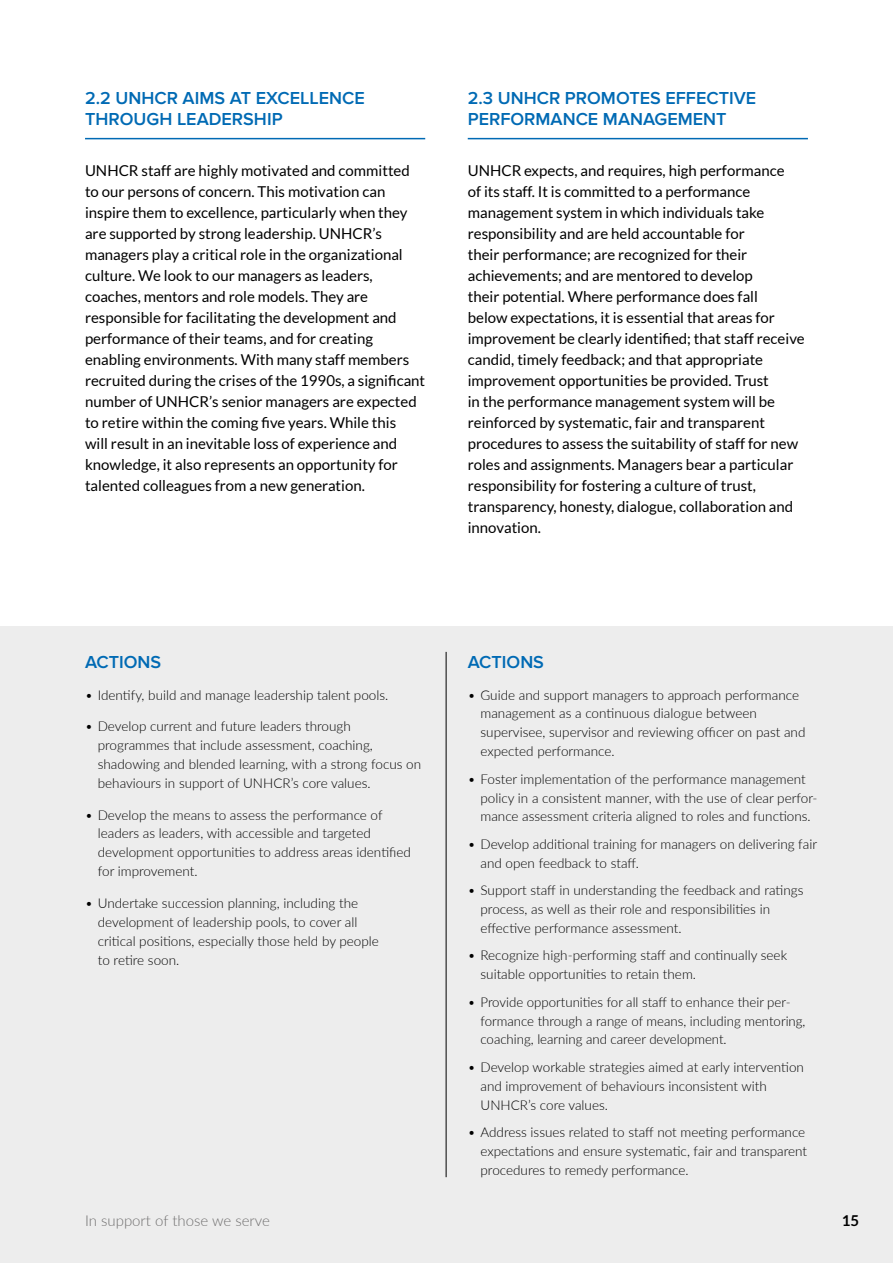
<style>
.page{position:relative;width:893px;height:1263px;background:#fff}
.page>*{position:absolute;margin:0;border:0;box-sizing:border-box;transform-origin:0 0}
.t1{font:600 18px/21.6px "Proxima Nova";color:#006ab4}
.t2{font:15px/21px "Lato";color:#000}
.t3{font:300 15px "Lato";color:#706f6f}
.t4{font:700 15px "Lato";color:#000}
.t5{font:300 13.5px/18.9px "Lato";color:#000}
</style>
<div class="page">
<div style="left:0;top:626px;width:893px;height:637px;background:#ededed"></div>
<hr style="left:85px;top:138px;width:340px;height:1px;background:#006ab4">
<hr style="left:468px;top:138px;width:340px;height:1px;background:#006ab4">
<hr style="left:446px;top:652px;width:1px;height:525px;background:#000">
<h1 class="t1" style="left:85px;top:87px;width:281px">2.2 UNHCR AIMS AT EXCELLENCE<br>THROUGH LEADERSHIP</h1>
<p class="t2" style="left:85px;top:160px;width:342px">UNHCR staff are highly motivated and committed to our persons of concern. This motivation can inspire them to excellence, particularly when they are supported by strong leadership. UNHCR’s managers play a critical role in the organizational culture. We look to our managers as leaders, coaches, mentors and role models. They are responsible for facilitating the development and performance of their teams, and for creating enabling environments. With many staff members recruited during the crises of the 1990s, a significant number of UNHCR’s senior managers are expected to retire within the coming five years. While this<br>will result in an inevitable loss of experience and knowledge, it also represents an opportunity for talented colleagues from a new generation.</p>
<h1 class="t1" style="left:468px;top:87px;width:290px">2.3 UNHCR PROMOTES EFFECTIVE<br>PERFORMANCE MANAGEMENT</h1>
<p class="t2" style="left:468px;top:160px;width:338px">UNHCR expects, and requires, high performance<br>of its staff. It is committed to a performance management system in which individuals take responsibility and are held accountable for<br>their performance; are recognized for their achievements; and are mentored to develop<br>their potential. Where performance does fall<br>below expectations, it is essential that areas for improvement be clearly identified; that staff receive candid, timely feedback; and that appropriate improvement opportunities be provided. Trust<br>in the performance management system will be reinforced by systematic, fair and transparent procedures to assess the suitability of staff for new roles and assignments. Managers bear a particular responsibility for fostering a culture of trust, transparency, honesty, dialogue, collaboration and innovation.</p>
<h1 class="t1" style="left:85px;top:651px;width:78px">ACTIONS</h1>
<p class="t5" style="left:85px;top:685px;width:305px">• Identify, build and manage leadership talent pools.</p>
<p class="t5" style="left:98px;top:716px;width:325px;text-indent:-13px">• Develop current and future leaders through programmes that include assessment, coaching, shadowing and blended learning, with a strong focus on behaviours in support of UNHCR’s core values.</p>
<p class="t5" style="left:98px;top:805px;width:315px;text-indent:-13px">• Develop the means to assess the performance of leaders as leaders, with accessible and targeted development opportunities to address areas identified for improvement.</p>
<p class="t5" style="left:98px;top:893px;width:283px;text-indent:-13px">• Undertake succession planning, including the development of leadership pools, to cover all critical positions, especially those held by people to retire soon.</p>
<h1 class="t1" style="left:468px;top:651px;width:78px">ACTIONS</h1>
<p class="t5" style="left:480px;top:685px;width:326px;text-indent:-13px">• Guide and support managers to approach performance management as a continuous dialogue between supervisee, supervisor and reviewing officer on past and expected performance.</p>
<p class="t5" style="left:480px;top:769px;width:339px;text-indent:-13px">• Foster implementation of the performance management policy in a consistent manner, with the use of clear perfor&shy;mance assessment criteria aligned to roles and functions.</p>
<p class="t5" style="left:480px;top:834px;width:338px;text-indent:-13px">• Develop additional training for managers on delivering fair and open feedback to staff.</p>
<p class="t5" style="left:480px;top:880px;width:324px;text-indent:-13px">• Support staff in understanding the feedback and ratings process, as well as their role and responsibilities in effective performance assessment.</p>
<p class="t5" style="left:480px;top:945px;width:308px;text-indent:-13px">• Recognize high-performing staff and continually seek suitable opportunities to retain them.</p>
<p class="t5" style="left:480px;top:992px;width:327px;text-indent:-13px">• Provide opportunities for all staff to enhance their per&shy;formance through a range of means, including mentoring, coaching, learning and career development.</p>
<p class="t5" style="left:480px;top:1057px;width:325px;text-indent:-13px">• Develop workable strategies aimed at early intervention and improvement of behaviours inconsistent with<br>UNHCR’s core values.</p>
<p class="t5" style="left:480px;top:1122px;width:328px;text-indent:-13px">• Address issues related to staff not meeting performance expectations and ensure systematic, fair and transparent procedures to remedy performance.</p>
<p class="t3" style="left:85px;top:1210px;width:186px">In support of those we serve</p>
<p class="t4" style="left:842px;top:1212px;width:19px">15</p>
</div>
